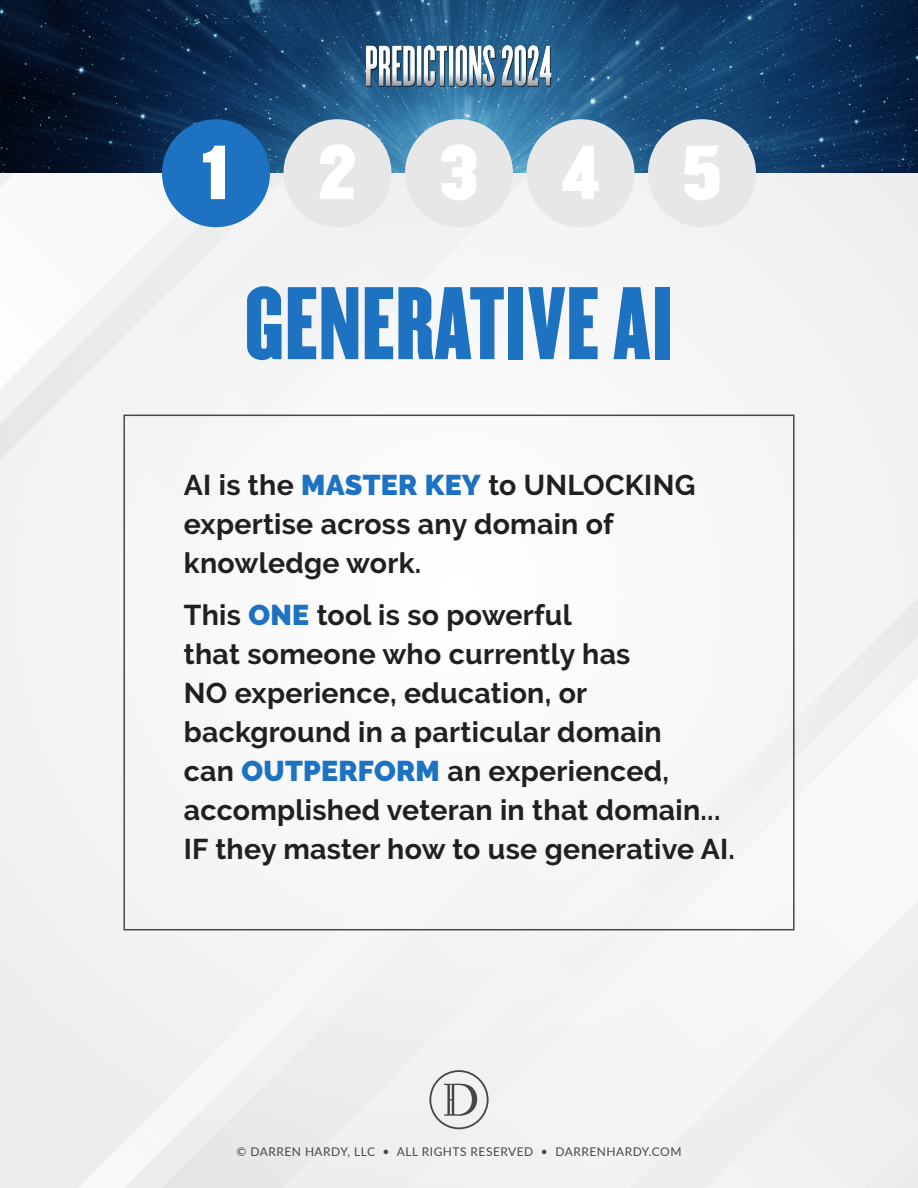
<style>
.page{position:relative;width:918px;height:1188px;background:#fff}
.page>*{position:absolute;margin:0;border:0;box-sizing:border-box;transform-origin:0 0}
.t1{font:90px "Champion Gothic Lightweight";color:#1d72c2}
.t2{font:66.75px "Champion Gothic Middleweight";color:#fff}
.t3{font:700 28.5px/39px "Raleway";letter-spacing:.01em;color:#231f20}
.t4{font:12px "Lato";letter-spacing:.04em;color:#474747}
.s1{font-weight:900;color:#1d72c2}
</style>
<div class="page">
<div style="left:0;top:172px;width:918px;height:1016px;background:#f5f5f5"></div>
<svg style="left:429px;top:1070px;width:60px;height:59px"></svg>
<img style="left:0;top:0;width:918px;height:172px">
<img style="left:366px;top:46px;width:186px;height:40px">
<div style="left:162px;top:119px;width:108px;height:108px;background:#1d72c2;border-radius:50%"></div>
<div style="left:284px;top:119px;width:108px;height:108px;background:#e7e7e7;border-radius:50%"></div>
<div style="left:405px;top:119px;width:108px;height:108px;background:#e7e7e7;border-radius:50%"></div>
<div style="left:526px;top:119px;width:108px;height:108px;background:#e7e7e7;border-radius:50%"></div>
<div style="left:648px;top:119px;width:108px;height:108px;background:#e7e7e7;border-radius:50%"></div>
<div style="left:123px;top:415px;width:672px;height:515px;border:2px solid #474747"></div>
<p class="t2" style="left:200px;top:118px;width:34px">1</p>
<p class="t2" style="left:318px;top:118px;width:40px">2</p>
<p class="t2" style="left:440px;top:118px;width:40px">3</p>
<p class="t2" style="left:561px;top:118px;width:40px">4</p>
<p class="t2" style="left:682px;top:118px;width:41px">5</p>
<p class="t1" style="left:244px;top:250px;width:431px">GENERATIVE AI</p>
<p class="t3" style="left:184px;top:465px;width:513px">AI is the <span class="s1">MASTER KEY</span> to UNLOCKING expertise across any domain of knowledge work.</p>
<p class="t3" style="left:184px;top:596px;width:553px">This <span class="s1">ONE</span> tool is so powerful<br>that someone who currently has<br>NO experience, education, or background in a particular domain<br>can <span class="s1">OUTPERFORM</span> an experienced, accomplished veteran in that domain...<br>IF they master how to use generative AI.</p>
<p class="t4" style="left:236px;top:1143px;width:447px">© DARREN HARDY, LLC • ALL RIGHTS RESERVED • DARRENHARDY.COM</p>
</div>
